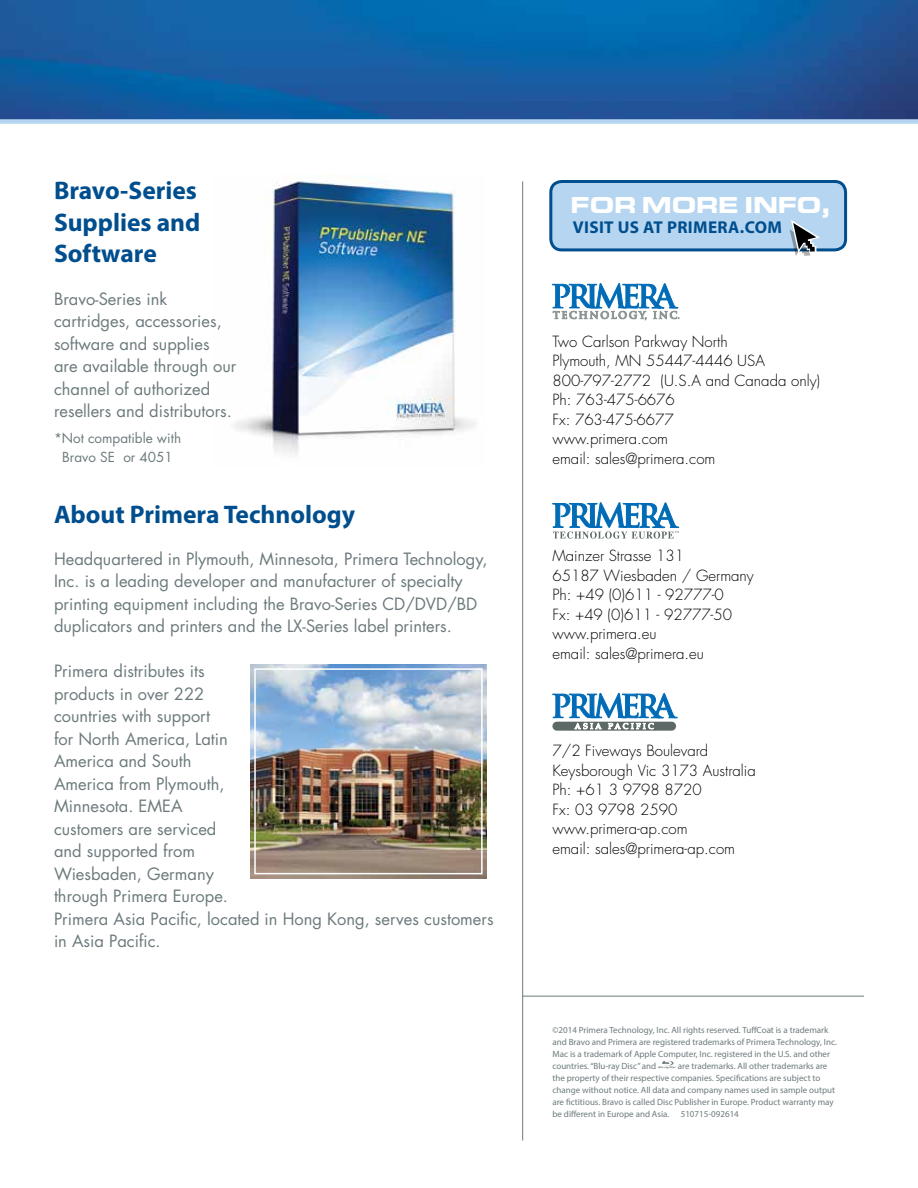
<style>
.page{position:relative;width:918px;height:1188px;background:#fff}
.page>*{position:absolute;margin:0;border:0;box-sizing:border-box;transform-origin:0 0}
.t1{font:700 25.5px/31.5px "Myriad Pro";color:#004e8e}
.t2{font:700 19.8px "Euro Technic Ext";letter-spacing:.04em;color:#fff}
.t3{font:700 17.25px "Myriad Pro";letter-spacing:.02em;color:#004e8e}
.t4{font:16.5px/22.5px "Futura";color:#6c7a7c}
.t5{font:300 15px/19.5px "Futura";color:#000}
.t6{font:13.5px/19.5px "Futura";color:#6c7a7c;text-align:center}
.t7{font:9px/12px "Myriad Pro";color:#6c7a7c}
</style>
<div class="page">
<img style="left:234px;top:181px;width:242px;height:275px">
<img style="left:0;top:0;width:918px;height:119px">
<div style="left:0;top:119px;width:918px;height:5px;background:#b5d5f0"></div>
<div style="left:551px;top:182px;width:295px;height:68px;background:#b5d5f0;border-radius:11px"></div>
<div style="left:549px;top:180px;width:298px;height:71px;border:3px solid #004e8e;border-radius:11px"></div>
<svg style="left:789px;top:220px;width:34px;height:36px"></svg>
<svg style="left:658px;top:1061px;width:18px;height:8px"></svg>
<img style="left:250px;top:664px;width:237px;height:215px">
<div style="left:254px;top:668px;width:229px;height:206px;border:2px solid #fff"></div>
<hr style="left:523px;top:996px;width:341px;height:1px;background:#6c7a7c">
<hr style="left:522px;top:181px;width:1px;height:959px;background:#6c7a7c">
<svg style="left:552px;top:722px;width:124px;height:9px"></svg>
<svg style="left:553px;top:693px;width:124px;height:36px"></svg>
<svg style="left:552px;top:283px;width:127px;height:38px"></svg>
<svg style="left:552px;top:502px;width:127px;height:37px"></svg>
<h1 class="t1" style="left:54px;top:174px;width:148px">Bravo-Series<br>Supplies and<br>Software</h1>
<p class="t4" style="left:54px;top:287px;width:184px">Bravo-Series ink cartridges, accessories, software and supplies are available through our channel of authorized resellers and distributors.</p>
<p class="t6" style="left:54px;top:428px;width:129px">*Not compatible with<br>Bravo SE or 4051</p>
<h1 class="t1" style="left:54px;top:498px;width:303px">About Primera Technology</h1>
<p class="t4" style="left:54px;top:547px;width:435px">Headquartered in Plymouth, Minnesota, Primera Technology, Inc. is a leading developer and manufacturer of specialty printing equipment including the Bravo-Series CD/DVD/BD duplicators and printers and the LX-Series label printers.</p>
<p class="t4" style="left:54px;top:660px;width:441px">Primera distributes its<br>products in over 222<br>countries with support<br>for North America, Latin<br>America and South<br>America from Plymouth,<br>Minnesota. EMEA<br>customers are serviced<br>and supported from<br>Wiesbaden, Germany<br>through Primera Europe.<br>Primera Asia Pacific, located in Hong Kong, serves customers in Asia Pacific.</p>
<p class="t2" style="left:571px;top:190px;width:260px">FOR MORE INFO,</p>
<p class="t3" style="left:573px;top:215px;width:211px">VISIT US AT PRIMERA.COM</p>
<p class="t5" style="left:552px;top:332px;width:269px">Two Carlson Parkway North<br>Plymouth, MN 55447-4446 USA<br>800-797-2772 (U.S.A and Canada only)<br>Ph: 763-475-6676<br>Fx: 763-475-6677<br>www.primera.com<br>email: sales@primera.com</p>
<p class="t5" style="left:552px;top:546px;width:203px">Mainzer Strasse 131<br>65187 Wiesbaden / Germany<br>Ph: +49 (0)611 - 92777-0<br>Fx: +49 (0)611 - 92777-50 www.primera.eu<br>email: sales@primera.eu</p>
<p class="t5" style="left:552px;top:741px;width:205px">7/2 Fiveways Boulevard<br>Keysborough Vic 3173 Australia<br>Ph: +61 3 9798 8720<br>Fx: 03 9798 2590 www.primera-ap.com<br>email: sales@primera-ap.com</p>
<p class="t7" style="left:552px;top:1023px;width:286px">©2014 Primera Technology, Inc. All rights reserved. TuffCoat is a trademark and Bravo and Primera are registered trademarks of Primera Technology, Inc.<br>Mac is a trademark of Apple Computer, Inc. registered in the U.S. and other countries. “Blu-ray Disc” and</p>
<p class="t7" style="left:552px;top:1059px;width:284px;text-indent:125px">are trademarks. All other trademarks are the property of their respective companies. Specifications are subject to change without notice. All data and company names used in sample output are fictitious. Bravo is called Disc Publisher in Europe. Product warranty may be different in Europe and Asia.</p>
<p class="t7" style="left:681px;top:1107px;width:60px">510715-092614</p>
</div>
